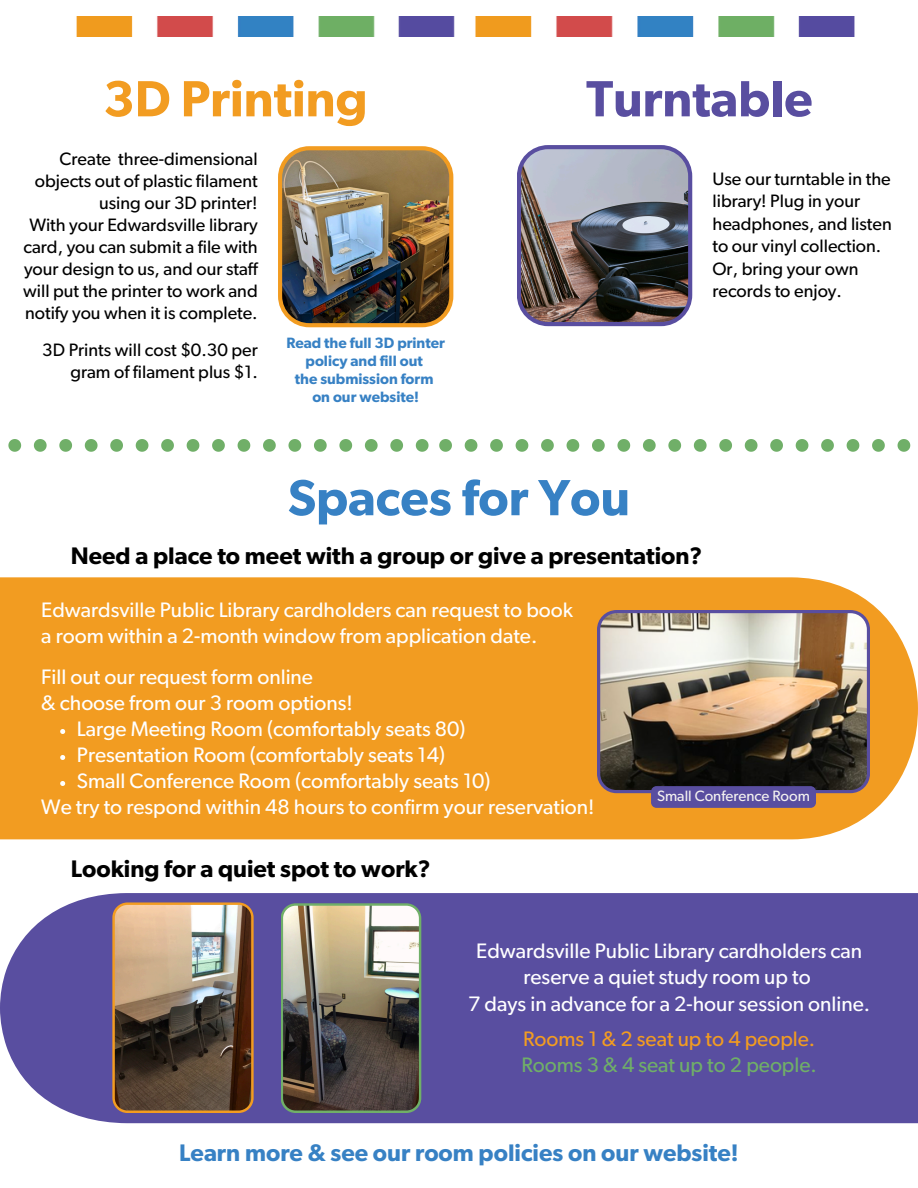
<style>
.page{position:relative;width:918px;height:1188px;background:#fff}
.page>*{position:absolute;margin:0;border:0;box-sizing:border-box;transform-origin:0 0}
.t1{font:600 51px "Gibson";color:#3781c4}
.t2{font:600 51px "Gibson";color:#f29c21}
.t3{font:600 51px "Gibson";color:#594ea0}
.t4{font:600 24px "Gibson";color:#000}
.t5{font:600 24px "Gibson";color:#3781c4}
.t6{font:21px/26px "Gibson";color:#fff}
.t7{font:21px/26.2px "Gibson";color:#f29c21}
.t8{font:18px/22px "Gibson";color:#000;text-align:right}
.t9{font:600 15px/18px "Gibson";color:#3781c4;text-align:center}
.t10{font:15px "Gibson";color:#f4f2f0}
.s1{color:#70af68}
</style>
<div class="page">
<div style="left:0;top:577px;width:918px;height:262px;background:#f29c21"></div>
<div style="left:0;top:893px;width:918px;height:230px;background:#594ea0"></div>
<img style="left:76px;top:17px;width:779px;height:20px">
<img style="left:112px;top:902px;width:142px;height:211px">
<img style="left:281px;top:903px;width:140px;height:210px">
<svg style="left:8px;top:439px;width:13px;height:13px"></svg>
<svg style="left:34px;top:439px;width:13px;height:13px"></svg>
<svg style="left:59px;top:439px;width:13px;height:13px"></svg>
<svg style="left:85px;top:439px;width:13px;height:13px"></svg>
<svg style="left:110px;top:439px;width:13px;height:13px"></svg>
<svg style="left:136px;top:439px;width:12px;height:13px"></svg>
<svg style="left:161px;top:439px;width:13px;height:13px"></svg>
<svg style="left:187px;top:439px;width:12px;height:13px"></svg>
<svg style="left:212px;top:439px;width:13px;height:13px"></svg>
<svg style="left:238px;top:439px;width:12px;height:13px"></svg>
<svg style="left:263px;top:439px;width:13px;height:13px"></svg>
<svg style="left:288px;top:439px;width:13px;height:13px"></svg>
<svg style="left:314px;top:439px;width:13px;height:13px"></svg>
<svg style="left:339px;top:439px;width:13px;height:13px"></svg>
<svg style="left:365px;top:439px;width:13px;height:13px"></svg>
<svg style="left:390px;top:439px;width:13px;height:13px"></svg>
<svg style="left:416px;top:439px;width:13px;height:13px"></svg>
<svg style="left:439px;top:439px;width:13px;height:13px"></svg>
<svg style="left:465px;top:439px;width:12px;height:13px"></svg>
<svg style="left:490px;top:439px;width:13px;height:13px"></svg>
<svg style="left:516px;top:439px;width:12px;height:13px"></svg>
<svg style="left:541px;top:439px;width:13px;height:13px"></svg>
<svg style="left:567px;top:439px;width:12px;height:13px"></svg>
<svg style="left:592px;top:439px;width:13px;height:13px"></svg>
<svg style="left:617px;top:439px;width:13px;height:13px"></svg>
<svg style="left:643px;top:439px;width:13px;height:13px"></svg>
<svg style="left:668px;top:439px;width:13px;height:13px"></svg>
<svg style="left:694px;top:439px;width:13px;height:13px"></svg>
<svg style="left:719px;top:439px;width:13px;height:13px"></svg>
<svg style="left:745px;top:439px;width:13px;height:13px"></svg>
<svg style="left:770px;top:439px;width:13px;height:13px"></svg>
<svg style="left:796px;top:439px;width:12px;height:13px"></svg>
<svg style="left:821px;top:439px;width:13px;height:13px"></svg>
<svg style="left:847px;top:439px;width:12px;height:13px"></svg>
<svg style="left:872px;top:439px;width:13px;height:13px"></svg>
<svg style="left:898px;top:439px;width:12px;height:13px"></svg>
<img style="left:278px;top:146px;width:175px;height:181px">
<img style="left:597px;top:610px;width:273px;height:183px">
<svg style="left:60px;top:729px;width:5px;height:5px"></svg>
<svg style="left:60px;top:755px;width:5px;height:5px"></svg>
<svg style="left:60px;top:781px;width:5px;height:5px"></svg>
<div style="left:651px;top:786px;width:165px;height:22px;background:#594ea0;border-radius:5px"></div>
<img style="left:517px;top:145px;width:175px;height:181px">
<p class="t2" style="left:103px;top:76px;width:266px">3D Printing</p>
<p class="t8" style="left:23px;top:149px;width:236px">Create three-dimensional objects out of plastic filament using our 3D printer!<br>With your Edwardsville library card, you can submit a file with your design to us, and our staff will put the printer to work and notify you when it is complete.</p>
<h3 class="t8" style="left:42px;top:340px;width:217px">3D Prints will cost $0.30 per gram of filament plus $1.</h3>
<p class="t9" style="left:286px;top:335px;width:160px">Read the full 3D printer policy and fill out<br>the submission form</p>
<p class="t9" style="left:312px;top:389px;width:108px">on our website!</p>
<p class="t3" style="left:586px;top:76px;width:228px">Turntable</p>
<h3 class="t8" style="left:713px;top:168px;width:181px;line-height:22.5px;text-align:left">Use our turntable in the library! Plug in your headphones, and listen to our vinyl collection.<br>Or, bring your own records to enjoy.</h3>
<p class="t1" style="left:288px;top:474px;width:344px">Spaces for You</p>
<h4 class="t4" style="left:71px;top:545px;width:633px">Need a place to meet with a group or give a presentation?</h4>
<p class="t6" style="left:41px;top:598px;width:533px">Edwardsville Public Library cardholders can request to book a room within a 2-month window from application date.</p>
<h5 class="t6" style="left:41px;top:665px;width:313px">Fill out our request form online<br>&amp; choose from our 3 room options!</h5>
<p class="t6" style="left:77px;top:717px;width:390px">Large Meeting Room (comfortably seats 80)</p>
<h4 class="t6" style="left:77px;top:743px;width:370px">Presentation Room (comfortably seats 14)</h4>
<p class="t6" style="left:77px;top:769px;width:415px">Small Conference Room (comfortably seats 10)</p>
<p class="t6" style="left:41px;top:795px;width:555px">We try to respond within 48 hours to confirm your reservation!</p>
<h1 class="t10" style="left:657px;top:789px;width:154px">Small Conference Room</h1>
<p class="t4" style="left:71px;top:858px;width:361px">Looking for a quiet spot to work?</p>
<p class="t6" style="left:468px;top:939px;width:404px;text-align:center">Edwardsville Public Library cardholders can reserve a quiet study room up to<br>7 days in advance for a 2-hour session online.</p>
<h3 class="t7" style="left:522px;top:1027px;width:297px">Rooms 1 &amp; 2 seat up to 4 people.<br><span class="s1">Rooms 3 &amp; 4 seat up to 2 people.</span></h3>
<h3 class="t5" style="left:179px;top:1142px;width:561px">Learn more &amp; see our room policies on our website!</h3>
</div>
